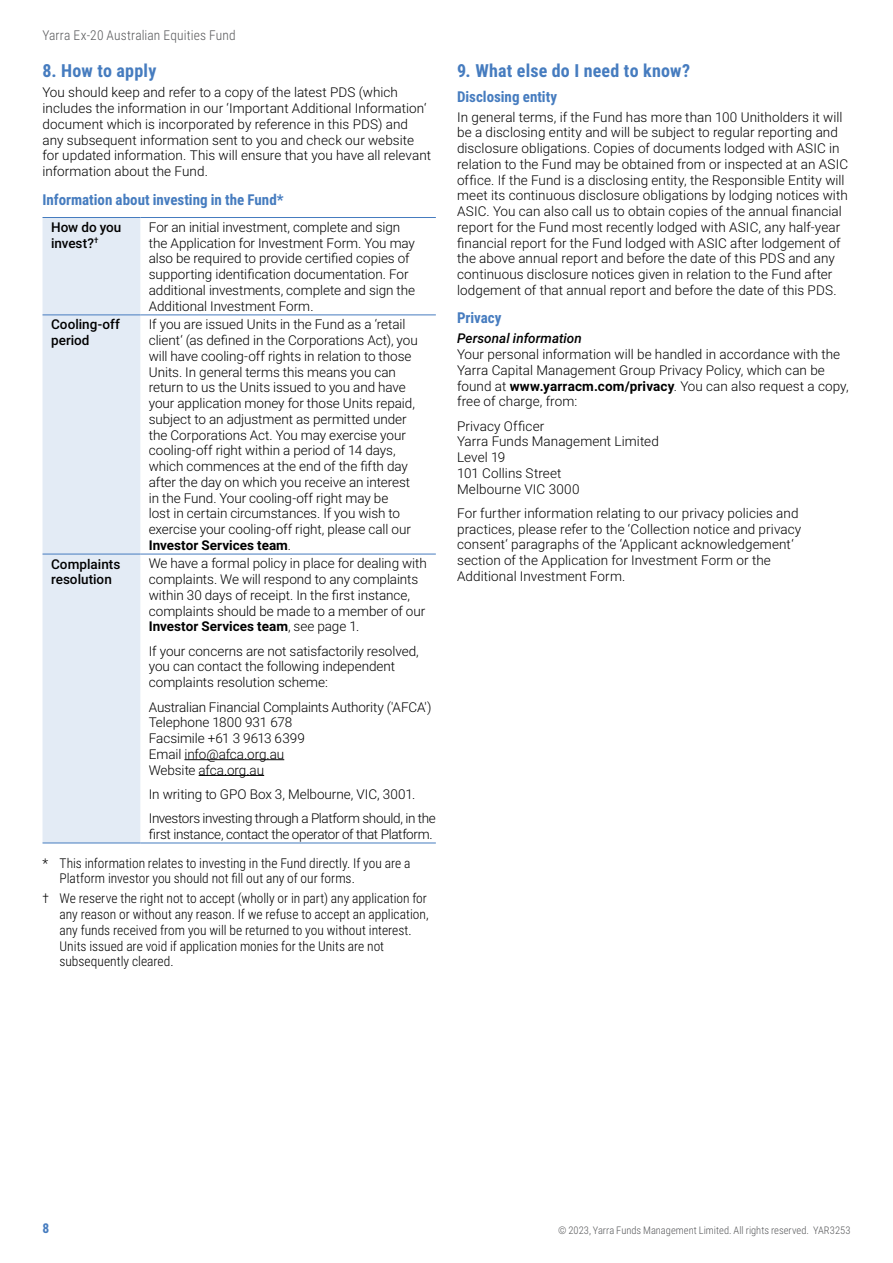
<style>
.page{position:relative;width:893px;height:1263px;background:#fff}
.page>*{position:absolute;margin:0;border:0;box-sizing:border-box;transform-origin:0 0}
.t1{font:700 18px "Roboto Condensed";letter-spacing:.01em;color:#467cbf}
.t2{font:700 15px "Roboto Condensed";color:#467cbf}
.t3{font:300 13.5px/15.8px "Roboto";color:#000}
.t4{font:300 13.5px/15.8px "Roboto Condensed";color:#000}
.t5{font:300 13.5px/24.3px "Roboto";letter-spacing:-.02em;color:#000}
.t6{font:500 13.5px/15.8px "Roboto";letter-spacing:.005em;color:#000}
.t7{font:300 13.5px "Roboto";letter-spacing:-.025em;color:#000}
.t8{font:300 13.5px "Roboto Condensed";letter-spacing:.01em;color:#58595b}
.t9{font:italic 500 13.5px "Roboto";color:#000}
.t10{font:700 13.5px "Roboto Condensed";color:#467cbf}
.t11{font:300 10.5px "Roboto Condensed";color:#58595b}
.s1{font-weight:700}
</style>
<div class="page">
<div style="left:43px;top:218px;width:97px;height:625px;background:#e3ebf5"></div>
<hr style="left:140px;top:217px;width:296px;height:1px;background:#467cbf">
<hr style="left:43px;top:554px;width:97px;height:1px;background:#467cbf">
<hr style="left:140px;top:554px;width:296px;height:1px;background:#467cbf">
<hr style="left:43px;top:843px;width:97px;height:1px;background:#467cbf">
<hr style="left:140px;top:843px;width:296px;height:1px;background:#467cbf">
<hr style="left:43px;top:315px;width:97px;height:1px;background:#467cbf">
<hr style="left:140px;top:315px;width:296px;height:1px;background:#467cbf">
<hr style="left:43px;top:217px;width:97px;height:1px;background:#467cbf">
<hr style="left:184px;top:759px;width:100px;height:1px;background:#000">
<hr style="left:199px;top:775px;width:65px;height:1px;background:#000">
<p class="t8" style="left:43px;top:26px;width:195px">Yarra Ex-20 Australian Equities Fund</p>
<h1 class="t1" style="left:43px;top:58px;width:115px">8. How to apply</h1>
<p class="t3" style="left:43px;top:84px;width:390px">You should keep and refer to a copy of the latest PDS (which includes the information in our ‘Important Additional Information‘ document which is incorporated by reference in this PDS) and any subsequent information sent to you and check our website for updated information. This will ensure that you have all relevant information about the Fund.</p>
<p class="t2" style="left:43px;top:189px;width:243px">Information about investing in the Fund*</p>
<p class="t6" style="left:51px;top:219px;width:72px">How do you invest?<sup>†</sup></p>
<p class="t3" style="left:149px;top:219px;width:268px">For an initial investment, complete and sign the Application for Investment Form. You may also be required to provide certified copies of supporting identification documentation. For additional investments, complete and sign the Additional Investment Form.</p>
<p class="t6" style="left:51px;top:316px;width:70px">Cooling-off period</p>
<p class="t3" style="left:149px;top:316px;width:270px">If you are issued Units in the Fund as a ‘retail client‘ (as defined in the Corporations Act), you will have cooling-off rights in relation to those Units. In general terms this means you can return to us the Units issued to you and have your application money for those Units repaid, subject to an adjustment as permitted under the Corporations Act. You may exercise your cooling-off right within a period of 14 days, which commences at the end of the fifth day after the day on which you receive an interest in the Fund. Your cooling-off right may be<br>lost in certain circumstances. If you wish to exercise your cooling-off right, please call our <span class="s1">Investor Services team</span>.</p>
<p class="t6" style="left:51px;top:555px;width:71px">Complaints resolution</p>
<p class="t3" style="left:149px;top:555px;width:280px">We have a formal policy in place for dealing with complaints. We will respond to any complaints within 30 days of receipt. In the first instance, complaints should be made to a member of our <span class="s1">Investor Services team</span>, see page 1.</p>
<p class="t3" style="left:149px;top:642px;width:272px">If your concerns are not satisfactorily resolved, you can contact the following independent complaints resolution scheme:</p>
<p class="t3" style="left:149px;top:698px;width:284px">Australian Financial Complaints Authority ('AFCA')<br>Telephone 1800 931 678<br>Facsimile +61 3 9613 6399<br>Email info@afca.org.au<br>Website afca.org.au</p>
<p class="t5" style="left:149px;top:781px;width:289px">In writing to GPO Box 3, Melbourne, VIC, 3001.<br>Investors investing through a Platform should, in the</p>
<p class="t7" style="left:149px;top:824px;width:285px">first instance, contact the operator of that Platform.</p>
<p class="t4" style="left:60px;top:854px;width:352px;text-indent:-17px">* This information relates to investing in the Fund directly. If you are a<br>Platform investor you should not fill out any of our forms.</p>
<p class="t4" style="left:60px;top:890px;width:371px;text-indent:-17px">† We reserve the right not to accept (wholly or in part) any application for any reason or without any reason. If we refuse to accept an application, any funds received from you will be returned to you without interest.<br>Units issued are void if application monies for the Units are not subsequently cleared.</p>
<h1 class="t1" style="left:457px;top:58px;width:235px">9. What else do I need to know?</h1>
<p class="t2" style="left:457px;top:86px;width:102px">Disclosing entity</p>
<p class="t3" style="left:457px;top:108px;width:392px">In general terms, if the Fund has more than 100 Unitholders it will be a disclosing entity and will be subject to regular reporting and disclosure obligations. Copies of documents lodged with ASIC in relation to the Fund may be obtained from or inspected at an ASIC office. If the Fund is a disclosing entity, the Responsible Entity will meet its continuous disclosure obligations by lodging notices with ASIC. You can also call us to obtain copies of the annual financial report for the Fund most recently lodged with ASIC, any half-year financial report for the Fund lodged with ASIC after lodgement of the above annual report and before the date of this PDS and any continuous disclosure notices given in relation to the Fund after lodgement of that annual report and before the date of this PDS.</p>
<p class="t2" style="left:457px;top:307px;width:46px">Privacy</p>
<p class="t9" style="left:457px;top:329px;width:126px">Personal information</p>
<p class="t3" style="left:457px;top:346px;width:393px">Your personal information will be handled in accordance with the Yarra Capital Management Group Privacy Policy, which can be found at <span class="s1">www.yarracm.com/privacy</span>. You can also request a copy, free of charge, from:</p>
<p class="t3" style="left:457px;top:417px;width:203px">Privacy Officer<br>Yarra Funds Management Limited<br>Level 19<br>101 Collins Street<br>Melbourne VIC 3000</p>
<p class="t3" style="left:457px;top:505px;width:346px">For further information relating to our privacy policies and practices, please refer to the ‘Collection notice and privacy consent‘ paragraphs of the ‘Applicant acknowledgement‘ section of the Application for Investment Form or the Additional Investment Form.</p>
<p class="t10" style="left:43px;top:1219px;width:8px">8</p>
<p class="t11" style="left:558px;top:1222px;width:294px">© 2023, Yarra Funds Management Limited. All rights reserved. YAR3253</p>
</div>
